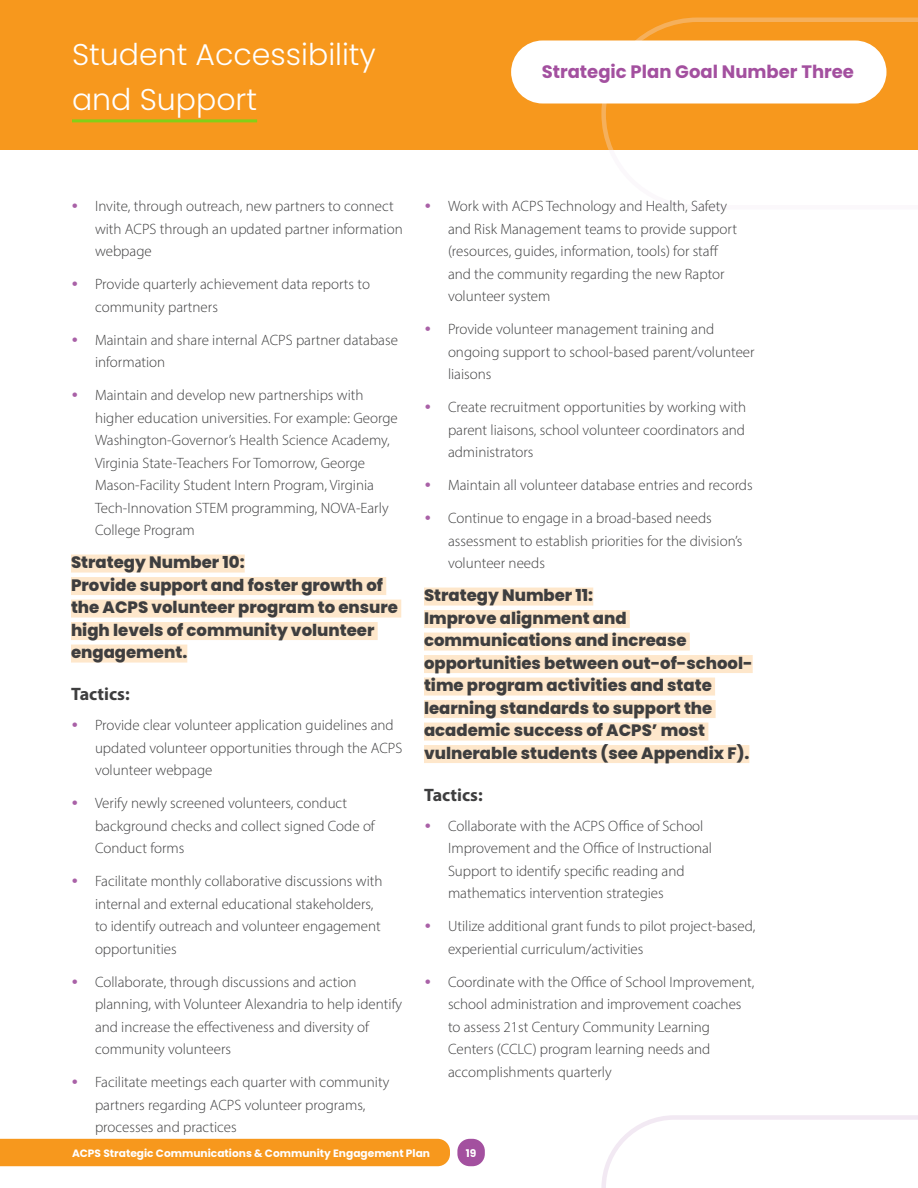
<style>
.page{position:relative;width:918px;height:1188px;background:#fff}
.page>*{position:absolute;margin:0;border:0;box-sizing:border-box;transform-origin:0 0}
.t1{font:300 30px/45px "Poppins";color:#fff}
.t2{font:700 18px "Poppins";color:#a3509f}
.t3{font:700 18px "Myriad Pro";color:#3e3e3f}
.Underline_-_SP_3{font:800 16.5px/22.5px "Poppins";color:#3e3e3f}
.t4{font:300 15px/22.5px "Myriad Pro";color:#3e3e3f}
.t5{font:700 10.65px "Poppins";color:#fff}
.s1{font-family:"Gotham";font-weight:700;color:#a961a7}
</style>
<div class="page">
<div style="left:0;top:0;width:918px;height:149px;background:#f7981d"></div>
<svg style="left:601px;top:1115px;width:317px;height:73px"></svg>
<svg style="left:601px;top:18px;width:317px;height:132px"></svg>
<hr style="left:72px;top:119px;width:185px;height:3px;background:#85cf17">
<div style="left:71px;top:555px;width:174px;height:18px;background:#fee7cb"></div>
<div style="left:71px;top:577px;width:315px;height:18px;background:#fee7cb"></div>
<div style="left:71px;top:600px;width:330px;height:18px;background:#fee7cb"></div>
<div style="left:71px;top:622px;width:307px;height:18px;background:#fee7cb"></div>
<div style="left:71px;top:645px;width:116px;height:18px;background:#fee7cb"></div>
<div style="left:424px;top:588px;width:169px;height:18px;background:#fee7cb"></div>
<div style="left:424px;top:610px;width:206px;height:18px;background:#fee7cb"></div>
<div style="left:424px;top:633px;width:266px;height:18px;background:#fee7cb"></div>
<div style="left:424px;top:655px;width:329px;height:18px;background:#fee7cb"></div>
<div style="left:424px;top:678px;width:291px;height:18px;background:#fee7cb"></div>
<div style="left:424px;top:700px;width:292px;height:18px;background:#fee7cb"></div>
<div style="left:424px;top:723px;width:284px;height:18px;background:#fee7cb"></div>
<div style="left:424px;top:745px;width:325px;height:18px;background:#fee7cb"></div>
<div style="left:511px;top:40px;width:375px;height:64px;background:#fff;border-radius:32px"></div>
<div style="left:0;top:1139px;width:450px;height:27px;background:#f7981d"></div>
<div style="left:457px;top:1139px;width:28px;height:27px;background:#a3509f;border-radius:12px"></div>
<h1 class="t1" style="left:72px;top:33px;width:305px">Student Accessibility and Support</h1>
<p class="t2" style="left:542px;top:62px;width:314px">Strategic Plan Goal Number Three</p>
<p class="t4" style="left:95px;top:195px;width:309px;text-indent:-24px"><span class="s1">•</span> Invite, through outreach, new partners to connect with ACPS through an updated partner information webpage</p>
<p class="t4" style="left:95px;top:273px;width:276px;text-indent:-24px"><span class="s1">•</span> Provide quarterly achievement data reports to community partners</p>
<p class="t4" style="left:95px;top:328px;width:304px;text-indent:-24px"><span class="s1">•</span> Maintain and share internal ACPS partner database information</p>
<p class="t4" style="left:95px;top:384px;width:304px;text-indent:-24px"><span class="s1">•</span> Maintain and develop new partnerships with higher education universities. For example: George Washington-Governor’s Health Science Academy, Virginia State-Teachers For Tomorrow, George Mason-Facility Student Intern Program, Virginia Tech-Innovation STEM programming, NOVA-Early College Program</p>
<p class="Underline_-_SP_3" style="left:71px;top:551px;width:329px">Strategy Number 10:<br>Provide support and foster growth of the ACPS volunteer program to ensure high levels of community volunteer engagement.</p>
<h3 class="t3" style="left:71px;top:682px;width:60px">Tactics:</h3>
<p class="t4" style="left:95px;top:714px;width:309px;text-indent:-24px"><span class="s1">•</span> Provide clear volunteer application guidelines and updated volunteer opportunities through the ACPS volunteer webpage</p>
<p class="t4" style="left:95px;top:792px;width:281px;text-indent:-24px"><span class="s1">•</span> Verify newly screened volunteers, conduct background checks and collect signed Code of<br>Conduct forms</p>
<p class="t4" style="left:95px;top:870px;width:289px;text-indent:-24px"><span class="s1">•</span> Facilitate monthly collaborative discussions with internal and external educational stakeholders, to identify outreach and volunteer engagement opportunities</p>
<p class="t4" style="left:95px;top:970px;width:309px;text-indent:-24px"><span class="s1">•</span> Collaborate, through discussions and action planning, with Volunteer Alexandria to help identify and increase the effectiveness and diversity of community volunteers</p>
<p class="t4" style="left:95px;top:1071px;width:296px;text-indent:-24px"><span class="s1">•</span> Facilitate meetings each quarter with community partners regarding ACPS volunteer programs, processes and practices</p>
<p class="t4" style="left:448px;top:195px;width:291px;text-indent:-24px"><span class="s1">•</span> Work with ACPS Technology and Health, Safety and Risk Management teams to provide support (resources, guides, information, tools) for staff and the community regarding the new Raptor volunteer system</p>
<p class="t4" style="left:448px;top:318px;width:308px;text-indent:-24px"><span class="s1">•</span> Provide volunteer management training and ongoing support to school-based parent/volunteer liaisons</p>
<p class="t4" style="left:448px;top:396px;width:300px;text-align:justify;text-indent:-24px"><span class="s1">•</span> Create recruitment opportunities by working with parent liaisons, school volunteer coordinators and administrators</p>
<p class="t4" style="left:424px;top:474px;width:330px"><span class="s1">•</span> Maintain all volunteer database entries and records</p>
<p class="t4" style="left:448px;top:507px;width:296px;text-indent:-24px"><span class="s1">•</span> Continue to engage in a broad-based needs assessment to establish priorities for the division’s volunteer needs</p>
<p class="Underline_-_SP_3" style="left:424px;top:584px;width:330px">Strategy Number 11:<br>Improve alignment and communications and increase opportunities between out-of-school&shy;time program activities and state learning standards to support the academic success of ACPS’ most vulnerable students (see Appendix F).</p>
<h3 class="t3" style="left:424px;top:783px;width:60px">Tactics:</h3>
<p class="t4" style="left:448px;top:814px;width:266px;text-indent:-24px"><span class="s1">•</span> Collaborate with the ACPS Office of School Improvement and the Office of Instructional Support to identify specific reading and mathematics intervention strategies</p>
<p class="t4" style="left:448px;top:915px;width:309px;text-indent:-24px"><span class="s1">•</span> Utilize additional grant funds to pilot project-based, experiential curriculum/activities</p>
<p class="t4" style="left:448px;top:970px;width:308px;text-indent:-24px"><span class="s1">•</span> Coordinate with the Office of School Improvement, school administration and improvement coaches to assess 21st Century Community Learning Centers (CCLC) program learning needs and accomplishments quarterly</p>
<p class="t5" style="left:72px;top:1147px;width:360px">ACPS Strategic Communications &amp; Community Engagement Plan</p>
<p class="t5" style="left:466px;top:1147px;width:12px">19</p>
</div>
